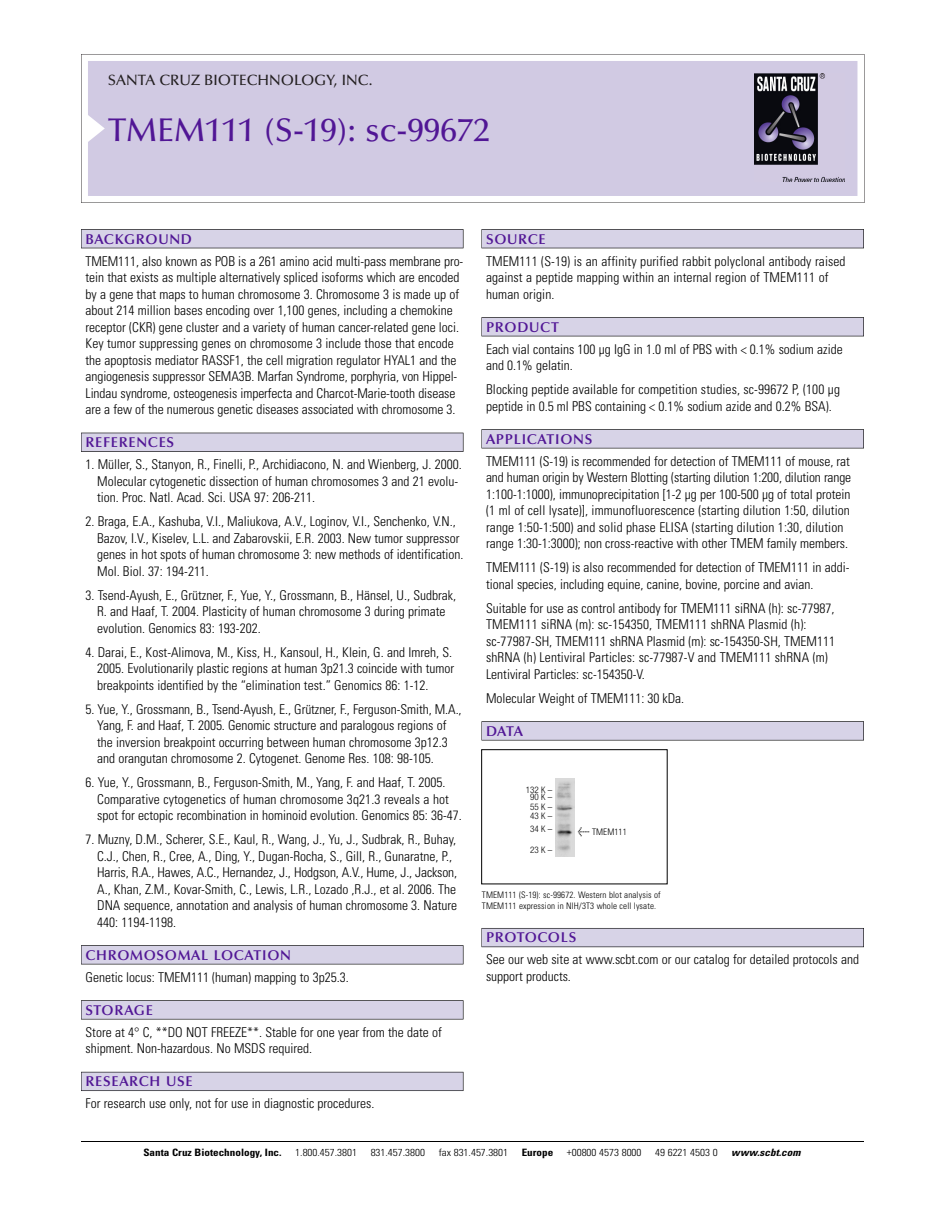
<style>
.page{position:relative;width:945px;height:1215px;background:#fff}
.page>*{position:absolute;margin:0;border:0;box-sizing:border-box;transform-origin:0 0}
.t1{font:500 33px "Optima";color:#511695}
.t2{font:500 15px "Optima";color:#231f20}
.t3{font:600 14.25px "Optima";letter-spacing:.05em;color:#511695}
.t4{font:300 condensed 13.5px/16.5px "Univers";color:#000}
.t5{font:300 condensed 10.2px "Univers";color:#000;scale:1.1 1}
.t6{font:700 condensed 10.2px "Univers";color:#000;scale:1.1 1}
.t7{font:italic 700 condensed 10.2px "Univers";letter-spacing:.005em;color:#000;scale:1.1 1}
.t8{font:300 condensed 9px/10.5px "Univers";letter-spacing:.015em;color:#000}
.t9{font:300 condensed 9px/7.5px "Helvetica Neue";color:#000;text-align:center}
.s1{font-family:"Meta Plus";font-weight:400;font-stretch:normal;font-size:10.5px}
</style>
<div class="page">
<svg style="left:81px;top:54px;width:783px;height:149px"></svg>
<div style="left:88px;top:61px;width:769px;height:135px;background:#d1cae3"></div>
<img style="left:755px;top:74px;width:90px;height:108px">
<div style="left:81px;top:229px;width:382px;height:19px;background:#525156"></div>
<div style="left:81px;top:230px;width:382px;height:18px;background:#d7d3e7"></div>
<div style="left:81px;top:433px;width:382px;height:19px;background:#515055"></div>
<div style="left:81px;top:433px;width:382px;height:18px;background:#d7d3e7"></div>
<div style="left:81px;top:945px;width:382px;height:19px;background:#545357"></div>
<div style="left:81px;top:946px;width:382px;height:18px;background:#d7d3e7"></div>
<div style="left:81px;top:1000px;width:382px;height:19px;background:#575759"></div>
<div style="left:81px;top:1001px;width:382px;height:18px;background:#d7d3e7"></div>
<div style="left:81px;top:1072px;width:382px;height:19px;background:#5b5a62"></div>
<div style="left:81px;top:1072px;width:382px;height:18px;background:#d7d3e7"></div>
<div style="left:482px;top:229px;width:382px;height:19px;background:#525156"></div>
<div style="left:482px;top:230px;width:381px;height:18px;background:#d7d3e7"></div>
<div style="left:482px;top:317px;width:382px;height:19px;background:#525155"></div>
<div style="left:482px;top:318px;width:381px;height:18px;background:#d7d3e7"></div>
<div style="left:482px;top:429px;width:382px;height:19px;background:#545357"></div>
<div style="left:482px;top:430px;width:381px;height:18px;background:#d7d3e7"></div>
<div style="left:482px;top:721px;width:382px;height:19px;background:#575759"></div>
<div style="left:482px;top:722px;width:381px;height:18px;background:#d7d3e7"></div>
<div style="left:482px;top:928px;width:382px;height:19px;background:#5b5961"></div>
<div style="left:482px;top:929px;width:381px;height:18px;background:#d7d3e7"></div>
<hr style="left:81px;top:1141px;width:783px;height:1px;background:#000">
<div style="left:481px;top:749px;width:187px;height:135px;border:1px solid #000"></div>
<img style="left:556px;top:778px;width:19px;height:79px">
<p class="t2" style="left:108px;top:74px;width:266px">SANTA CRUZ BIOTECHNOLOGY, INC.</p>
<h1 class="t1" style="left:108px;top:117px;width:383px">TMEM111 (S-19): sc-99672</h1>
<p class="t3" style="left:86px;top:233px;width:108px">BACKGROUND</p>
<p class="t4" style="left:86px;top:254px;width:379px">TMEM111, also known as POB is a 261 amino acid multi-pass membrane pro&shy;tein that exists as multiple alternatively spliced isoforms which are encoded by a gene that maps to human chromosome 3. Chromosome 3 is made up of about 214 million bases encoding over 1,100 genes, including a chemokine receptor (CKR) gene cluster and a variety of human cancer-related gene loci.<br>Key tumor suppressing genes on chromosome 3 include those that encode the apoptosis mediator RASSF1, the cell migration regulator HYAL1 and the angiogenesis suppressor SEMA3B. Marfan Syndrome, porphyria, von Hippel-Lindau syndrome, osteogenesis imperfecta and Charcot-Marie-tooth disease are a few of the numerous genetic diseases associated with chromosome 3.</p>
<p class="t3" style="left:86px;top:437px;width:90px">REFERENCES</p>
<p class="t4" style="left:97px;top:457px;width:366px;text-indent:-12px">1. Müller, S., Stanyon, R., Finelli, P., Archidiacono, N. and Wienberg, J. 2000.<br>Molecular cytogenetic dissection of human chromosomes 3 and 21 evolu&shy;tion. Proc. Natl. Acad. Sci. USA 97: 206-211.</p>
<p class="t4" style="left:97px;top:514px;width:368px;text-indent:-12px">2. Braga, E.A., Kashuba, V.I., Maliukova, A.V., Loginov, V.I., Senchenko, V.N., Bazov, I.V., Kiselev, L.L. and Zabarovskii, E.R. 2003. New tumor suppressor genes in hot spots of human chromosome 3: new methods of identification.<br>Mol. Biol. 37: 194-211.</p>
<p class="t4" style="left:97px;top:588px;width:360px;text-indent:-12px">3. Tsend-Ayush, E., Grützner, F., Yue, Y., Grossmann, B., Hänsel, U., Sudbrak,<br>R. and Haaf, T. 2004. Plasticity of human chromosome 3 during primate evolution. Genomics 83: 193-202.</p>
<p class="t4" style="left:97px;top:645px;width:359px;text-indent:-12px">4. Darai, E., Kost-Alimova, M., Kiss, H., Kansoul, H., Klein, G. and Imreh, S.<br>2005. Evolutionarily plastic regions at human 3p21.3 coincide with tumor breakpoints identified by the “elimination test.” Genomics 86: 1-12.</p>
<p class="t4" style="left:97px;top:702px;width:366px;text-indent:-12px">5. Yue, Y., Grossmann, B., Tsend-Ayush, E., Grützner, F., Ferguson-Smith, M.A., Yang, F. and Haaf, T. 2005. Genomic structure and paralogous regions of the inversion breakpoint occurring between human chromosome 3p12.3 and orangutan chromosome 2. Cytogenet. Genome Res. 108: 98-105.</p>
<p class="t4" style="left:97px;top:775px;width:366px;text-indent:-12px">6. Yue, Y., Grossmann, B., Ferguson-Smith, M., Yang, F. and Haaf, T. 2005.<br>Comparative cytogenetics of human chromosome 3q21.3 reveals a hot spot for ectopic recombination in hominoid evolution. Genomics 85: 36-47.</p>
<p class="t4" style="left:97px;top:832px;width:362px;text-indent:-12px">7. Muzny, D.M., Scherer, S.E., Kaul, R., Wang, J., Yu, J., Sudbrak, R., Buhay, C.J., Chen, R., Cree, A., Ding, Y., Dugan-Rocha, S., Gill, R., Gunaratne, P., Harris, R.A., Hawes, A.C., Hernandez, J., Hodgson, A.V., Hume, J., Jackson, A., Khan, Z.M., Kovar-Smith, C., Lewis, L.R., Lozado ,R.J., et al. 2006. The DNA sequence, annotation and analysis of human chromosome 3. Nature 440: 1194-1198.</p>
<p class="t3" style="left:86px;top:949px;width:207px">CHROMOSOMAL LOCATION</p>
<p class="t4" style="left:86px;top:970px;width:265px">Genetic locus: TMEM111 (human) mapping to 3p25.3.</p>
<p class="t3" style="left:86px;top:1004px;width:69px">STORAGE</p>
<p class="t4" style="left:86px;top:1025px;width:358px">Store at 4° C, **DO NOT FREEZE**. Stable for one year from the date of shipment. Non-hazardous. No MSDS required.</p>
<p class="t3" style="left:86px;top:1076px;width:109px">RESEARCH USE</p>
<p class="t4" style="left:86px;top:1096px;width:290px">For research use only, not for use in diagnostic procedures.</p>
<p class="t3" style="left:486px;top:233px;width:61px">SOURCE</p>
<p class="t4" style="left:486px;top:254px;width:361px">TMEM111 (S-19) is an affinity purified rabbit polyclonal antibody raised against a peptide mapping within an internal region of TMEM111 of human origin.</p>
<p class="t3" style="left:486px;top:321px;width:74px">PRODUCT</p>
<p class="t4" style="left:486px;top:342px;width:358px">Each vial contains 100 µg IgG in 1.0 ml of PBS with &lt; 0.1% sodium azide and 0.1% gelatin.</p>
<p class="t4" style="left:486px;top:382px;width:356px">Blocking peptide available for competition studies, sc-99672 P, (100 µg peptide in 0.5 ml PBS containing &lt; 0.1% sodium azide and 0.2% BSA).</p>
<p class="t3" style="left:486px;top:433px;width:108px">APPLICATIONS</p>
<p class="t4" style="left:486px;top:454px;width:367px">TMEM111 (S-19) is recommended for detection of TMEM111 of mouse, rat and human origin by Western Blotting (starting dilution 1:200, dilution range 1:100-1:1000), immunoprecipitation [1-2 µg per 100-500 µg of total protein (1 ml of cell lysate)], immunofluorescence (starting dilution 1:50, dilution range 1:50-1:500) and solid phase ELISA (starting dilution 1:30, dilution range 1:30-1:3000); non cross-reactive with other TMEM family members.</p>
<p class="t4" style="left:486px;top:560px;width:365px">TMEM111 (S-19) is also recommended for detection of TMEM111 in addi&shy;tional species, including equine, canine, bovine, porcine and avian.</p>
<p class="t4" style="left:486px;top:601px;width:351px">Suitable for use as control antibody for TMEM111 siRNA (h): sc-77987, TMEM111 siRNA (m): sc-154350, TMEM111 shRNA Plasmid (h): sc-77987-SH, TMEM111 shRNA Plasmid (m): sc-154350-SH, TMEM111 shRNA (h) Lentiviral Particles: sc-77987-V and TMEM111 shRNA (m)<br>Lentiviral Particles: sc-154350-V.</p>
<p class="t4" style="left:486px;top:691px;width:200px">Molecular Weight of TMEM111: 30 kDa.</p>
<p class="t3" style="left:486px;top:725px;width:39px">DATA</p>
<p class="t9" style="left:526px;top:786px;width:28px">132 K –<br>90K–</p>
<p class="t9" style="left:530px;top:803px;width:24px;line-height:9px;text-align:left">55K–<br>43K–</p>
<p class="t9" style="left:530px;top:826px;width:24px">34K–</p>
<p class="t9" style="left:530px;top:847px;width:24px">23K–</p>
<p class="t8" style="left:578px;top:827px;width:50px"><span class="s1">&lt;</span> TMEM111</p>
<p class="t8" style="left:482px;top:891px;width:180px">TMEM111 (S-19): sc-99672. Western blot analysis of<br>TMEM111 expression in NIH/3T3 whole cell lysate.</p>
<p class="t3" style="left:486px;top:932px;width:92px">PROTOCOLS</p>
<p class="t4" style="left:486px;top:953px;width:375px">See our web site at www.scbt.com or our catalog for detailed protocols and support products.</p>
<p class="t6" style="left:143px;top:1148px;width:127px">Santa Cruz Biotechnology, Inc.</p>
<p class="t5" style="left:295px;top:1148px;width:58px">1.800.457.3801</p>
<p class="t5" style="left:371px;top:1148px;width:51px">831.457.3800</p>
<p class="t5" style="left:439px;top:1148px;width:65px">fax 831.457.3801</p>
<p class="t6" style="left:522px;top:1148px;width:30px">Europe</p>
<p class="t5" style="left:567px;top:1148px;width:69px">+00800 4573 8000</p>
<p class="t5" style="left:655px;top:1148px;width:58px">49 6221 4503 0</p>
<p class="t7" style="left:731px;top:1148px;width:64px">www.scbt.com</p>
</div>
